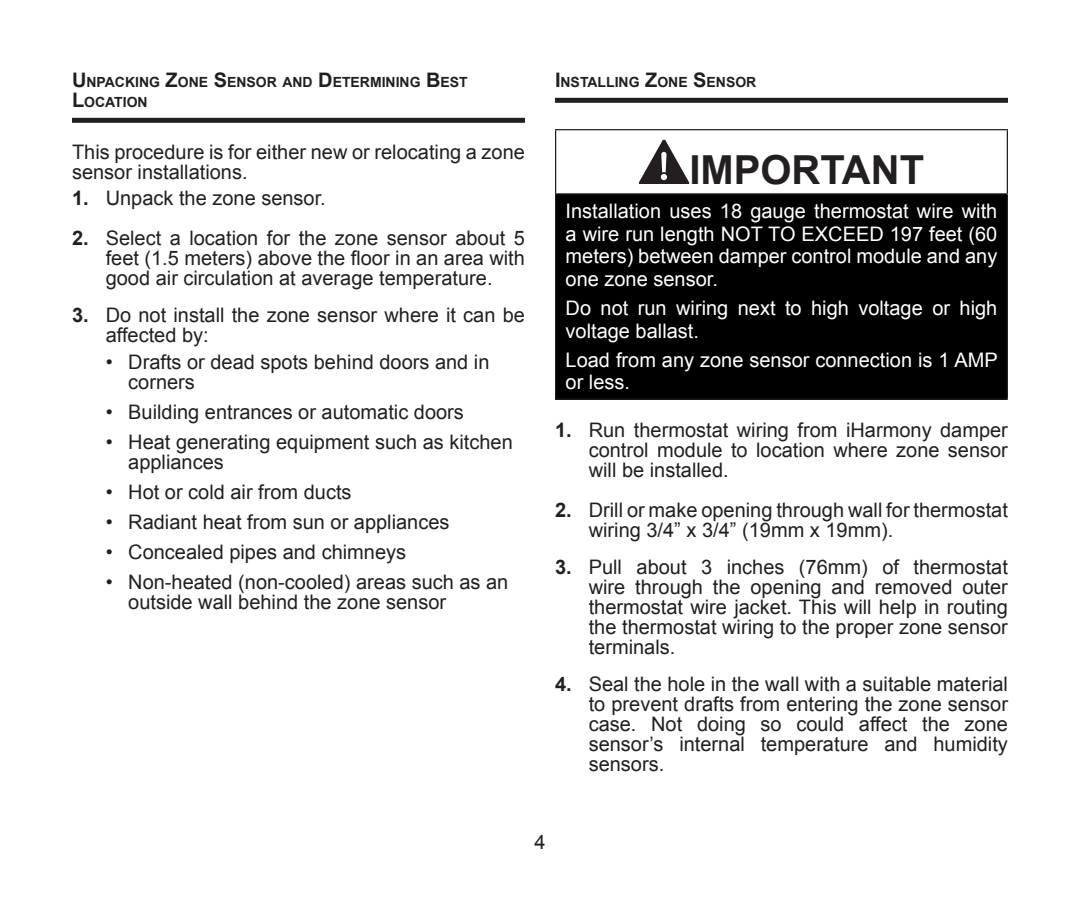
<style>
.page{position:relative;width:1080px;height:900px;background:#fff}
.page>*{position:absolute;margin:0;border:0;box-sizing:border-box;transform-origin:0 0}
.t1{font:700 40px "Arial";color:#231f20}
.t2{font:20px/20px "Arial";color:#231f20}
.t3{font:20px/22.5px "Arial";color:#fff}
.t4{font:700 14px/20px "Arial";color:#231f20}
.s1{font-size:20px}
.s2{font-weight:700}
</style>
<div class="page">
<div style="left:72px;top:118px;width:453px;height:5px;background:#231f20"></div>
<div style="left:555px;top:98px;width:453px;height:5px;background:#231f20"></div>
<div style="left:556px;top:194px;width:451px;height:205px;background:#000"></div>
<hr style="left:555px;top:129px;width:453px;height:1px;background:#231f20">
<hr style="left:555px;top:130px;width:1px;height:63px;background:#231f20">
<hr style="left:1007px;top:130px;width:1px;height:63px;background:#231f20">
<hr style="left:555px;top:193px;width:453px;height:2px;background:#231f20">
<hr style="left:555px;top:195px;width:1px;height:204px;background:#231f20">
<hr style="left:1007px;top:195px;width:1px;height:204px;background:#231f20">
<hr style="left:555px;top:399px;width:453px;height:1px;background:#231f20">
<svg style="left:639px;top:140px;width:50px;height:44px"></svg>
<p class="t4" style="left:72px;top:72px;width:397px"><span class="s1">U</span>NPACKING <span class="s1">Z</span>ONE <span class="s1">S</span>ENSOR AND <span class="s1">D</span>ETERMINING <span class="s1">B</span>EST<br><span class="s1">L</span>OCATION</p>
<p class="t2" style="left:72px;top:142px;width:455px">This procedure is for either new or relocating a zone sensor installations.</p>
<p class="t2" style="left:72px;top:188px;width:255px"><span class="s2">1.</span> Unpack the zone sensor.</p>
<p class="t2" style="left:106px;top:228px;width:421px;text-align:justify;text-indent:-34px"><span class="s2">2.</span> Select a location for the zone sensor about 5 feet (1.5 meters) above the floor in an area with good air circulation at average temperature.</p>
<p class="t2" style="left:106px;top:305px;width:421px;text-indent:-34px"><span class="s2">3.</span> Do not install the zone sensor where it can be affected by:</p>
<p class="t2" style="left:128px;top:353px;width:363px;text-indent:-22px">• Drafts or dead spots behind doors and in corners</p>
<p class="t2" style="left:106px;top:403px;width:360px">• Building entrances or automatic doors</p>
<p class="t2" style="left:128px;top:433px;width:386px;text-indent:-22px">• Heat generating equipment such as kitchen appliances</p>
<p class="t2" style="left:106px;top:483px;width:247px">• Hot or cold air from ducts</p>
<p class="t2" style="left:106px;top:513px;width:345px">• Radiant heat from sun or appliances</p>
<p class="t2" style="left:106px;top:543px;width:302px">• Concealed pipes and chimneys</p>
<p class="t2" style="left:128px;top:573px;width:382px;text-indent:-22px">• Non-heated (non-cooled) areas such as an outside wall behind the zone sensor</p>
<p class="t4" style="left:555px;top:72px;width:203px"><span class="s1">I</span> NSTALLING <span class="s1">Z</span>ONE <span class="s1">S</span>ENSOR</p>
<h1 class="t1" style="left:689px;top:143px;width:236px">IMPORTANT</h1>
<p class="t3" style="left:566px;top:200px;width:433px;text-align:justify">Installation uses 18 gauge thermostat wire with a wire run length NOT TO EXCEED 197 feet (60 meters) between damper control module and any one zone sensor.</p>
<p class="t3" style="left:566px;top:297px;width:433px">Do not run wiring next to high voltage or high voltage ballast.</p>
<p class="t3" style="left:566px;top:349px;width:434px">Load from any zone sensor connection is 1 AMP or less.</p>
<p class="t2" style="left:589px;top:420px;width:421px;text-align:justify;text-indent:-34px"><span class="s2">1.</span> Run thermostat wiring from iHarmony damper control module to location where zone sensor will be installed.</p>
<p class="t2" style="left:589px;top:500px;width:421px;text-indent:-34px"><span class="s2">2.</span> Drill or make opening through wall for thermostat wiring 3/4” x 3/4” (19mm x 19mm).</p>
<p class="t2" style="left:589px;top:557px;width:421px;text-align:justify;text-indent:-34px"><span class="s2">3.</span> Pull about 3 inches (76mm) of thermostat wire through the opening and removed outer thermostat wire jacket. This will help in routing the thermostat wiring to the proper zone sensor terminals.</p>
<p class="t2" style="left:589px;top:675px;width:421px;text-align:justify;text-indent:-34px"><span class="s2">4.</span> Seal the hole in the wall with a suitable material to prevent drafts from entering the zone sensor case. Not doing so could affect the zone sensor’s internal temperature and humidity sensors.</p>
<p class="t2" style="left:534px;top:833px;width:13px">4</p>
</div>
